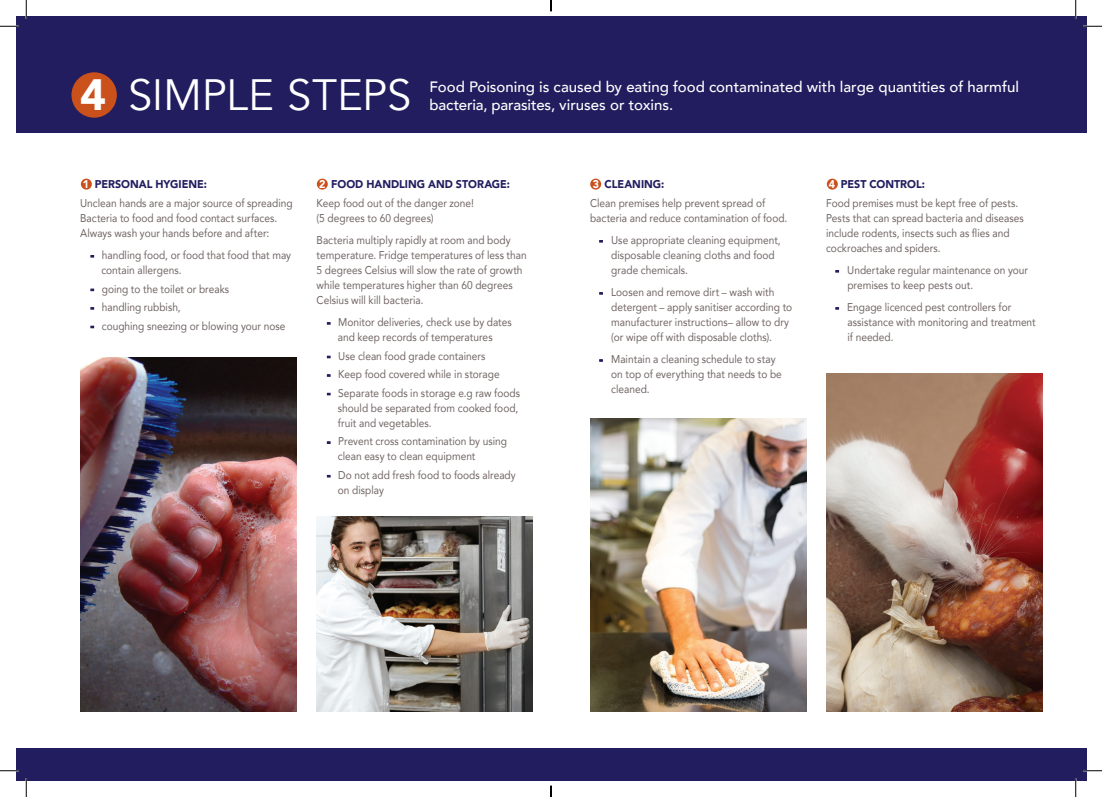
<style>
.page{position:relative;width:1102px;height:797px;background:#fff}
.page>*{position:absolute;margin:0;border:0;box-sizing:border-box;transform-origin:0 0}
.t1{font:43.75px "Avenir";letter-spacing:-.005em;color:#fff}
.t2{font:500 15px/17.5px "Avenir";color:#fff}
.t3{font:11.25px/15px "Avenir";color:#6f6362;scale:.9 1}
.s1{font-weight:900}
.s2{font-weight:900;color:#fff}
.s3{font-weight:900;color:#221d5f}
</style>
<div class="page">
<div style="left:16px;top:16px;width:1070px;height:117px;background:#221d5f"></div>
<img style="left:80px;top:357px;width:216px;height:355px">
<img style="left:316px;top:517px;width:217px;height:195px">
<img style="left:590px;top:419px;width:216px;height:293px">
<img style="left:826px;top:373px;width:216px;height:339px">
<div style="left:81px;top:179px;width:11px;height:11px;background:#cb511c;border-radius:50%"></div>
<svg style="left:90px;top:288px;width:4px;height:3px"></svg>
<svg style="left:90px;top:307px;width:4px;height:3px"></svg>
<div style="left:317px;top:179px;width:11px;height:11px;background:#cb511c;border-radius:50%"></div>
<div style="left:590px;top:179px;width:11px;height:11px;background:#cb511c;border-radius:50%"></div>
<svg style="left:599px;top:292px;width:4px;height:3px"></svg>
<svg style="left:599px;top:359px;width:4px;height:3px"></svg>
<div style="left:826px;top:179px;width:11px;height:11px;background:#cb511c;border-radius:50%"></div>
<svg style="left:835px;top:307px;width:4px;height:3px"></svg>
<div style="left:16px;top:748px;width:1070px;height:33px;background:#221d5f"></div>
<div style="left:71px;top:72px;width:46px;height:46px;background:#cb511c;border-radius:50%"></div>
<svg style="left:0;top:25px;width:19px;height:2px"></svg>
<svg style="left:1083px;top:25px;width:18px;height:2px"></svg>
<svg style="left:0;top:770px;width:19px;height:1px"></svg>
<svg style="left:1083px;top:770px;width:18px;height:1px"></svg>
<svg style="left:25px;top:0;width:2px;height:19px"></svg>
<svg style="left:25px;top:778px;width:2px;height:19px"></svg>
<svg style="left:1074px;top:0;width:2px;height:19px"></svg>
<svg style="left:1074px;top:778px;width:2px;height:19px"></svg>
<svg style="left:550px;top:785px;width:1px;height:12px"></svg>
<h1 class="t1" style="left:80px;top:69px;width:333px"><span class="s1">4</span> SIMPLE STEPS</h1>
<h2 class="t2" style="left:429px;top:77px;width:591px">Food Poisoning is caused by eating food contaminated with large quantities of harmful bacteria, parasites, viruses or toxins.</h2>
<p class="t3" style="left:80px;top:175px;width:237px;line-height:18.5px"><span class="s2">1</span> <span class="s3">PERSONAL HYGIENE:<br></span>Unclean hands are a major source of spreading</p>
<p class="t3" style="left:80px;top:210px;width:220px">Bacteria to food and food contact surfaces.<br>Always wash your hands before and after:</p>
<p class="t3" style="left:101px;top:247px;width:212px;text-indent:-11px"><span class="s3">-</span> handling food, or food that food that may contain allergens.</p>
<p class="t3" style="left:91px;top:281px;width:155px"><span class="s3">-</span> going to the toilet or breaks</p>
<p class="t3" style="left:91px;top:299px;width:101px"><span class="s3">-</span> handling rubbish,</p>
<p class="t3" style="left:91px;top:318px;width:218px"><span class="s3">-</span> coughing sneezing or blowing your nose</p>
<p class="t3" style="left:316px;top:175px;width:216px;line-height:18.5px"><span class="s2">2</span> <span class="s3">FOOD HANDLING AND STORAGE:<br></span>Keep food out of the danger zone!</p>
<p class="t3" style="left:316px;top:207px;width:217px;line-height:22.1px">(5 degrees to 60 degrees)<br>Bacteria multiply rapidly at room and body</p>
<p class="t3" style="left:316px;top:247px;width:235px">temperature. Fridge temperatures of less than 5 degrees Celsius will slow the rate of growth while temperatures higher than 60 degrees Celsius will kill bacteria.</p>
<p class="t3" style="left:338px;top:314px;width:195px;text-indent:-11px"><span class="s3">-</span> Monitor deliveries, check use by dates and keep records of temperatures</p>
<p class="t3" style="left:327px;top:348px;width:177px"><span class="s3">-</span> Use clean food grade containers</p>
<p class="t3" style="left:327px;top:366px;width:193px"><span class="s3">-</span> Keep food covered while in storage</p>
<p class="t3" style="left:338px;top:385px;width:204px;text-indent:-11px"><span class="s3">-</span> Separate foods in storage e.g raw foods should be separated from cooked food, fruit and vegetables.</p>
<p class="t3" style="left:338px;top:434px;width:189px;text-indent:-11px"><span class="s3">-</span> Prevent cross contamination by using clean easy to clean equipment</p>
<p class="t3" style="left:338px;top:467px;width:199px;text-indent:-11px"><span class="s3">-</span> Do not add fresh food to foods already on display</p>
<p class="t3" style="left:590px;top:175px;width:196px;line-height:18.5px"><span class="s2">3</span> <span class="s3">CLEANING:<br></span>Clean premises help prevent spread of</p>
<p class="t3" style="left:590px;top:210px;width:221px">bacteria and reduce contamination of food.</p>
<p class="t3" style="left:611px;top:232px;width:190px;text-indent:-12px"><span class="s3">-</span> Use appropriate cleaning equipment, disposable cleaning cloths and food grade chemicals.</p>
<p class="t3" style="left:611px;top:284px;width:202px;text-indent:-12px"><span class="s3">-</span> Loosen and remove dirt – wash with detergent – apply sanitiser according to manufacturer instructions– allow to dry (or wipe off with disposable cloths).</p>
<p class="t3" style="left:611px;top:351px;width:191px;text-indent:-12px"><span class="s3">-</span> Maintain a cleaning schedule to stay on top of everything that needs to be cleaned.</p>
<p class="t3" style="left:826px;top:175px;width:215px;line-height:18.5px"><span class="s2">4</span> <span class="s3">PEST CONTROL:<br></span>Food premises must be kept free of pests.</p>
<p class="t3" style="left:826px;top:210px;width:221px">Pests that can spread bacteria and diseases include rodents, insects such as flies and cockroaches and spiders.</p>
<p class="t3" style="left:847px;top:262px;width:202px;text-indent:-12px"><span class="s3">-</span> Undertake regular maintenance on your premises to keep pests out.</p>
<p class="t3" style="left:847px;top:299px;width:211px;text-indent:-12px"><span class="s3">-</span> Engage licenced pest controllers for assistance with monitoring and treatment if needed.</p>
</div>
